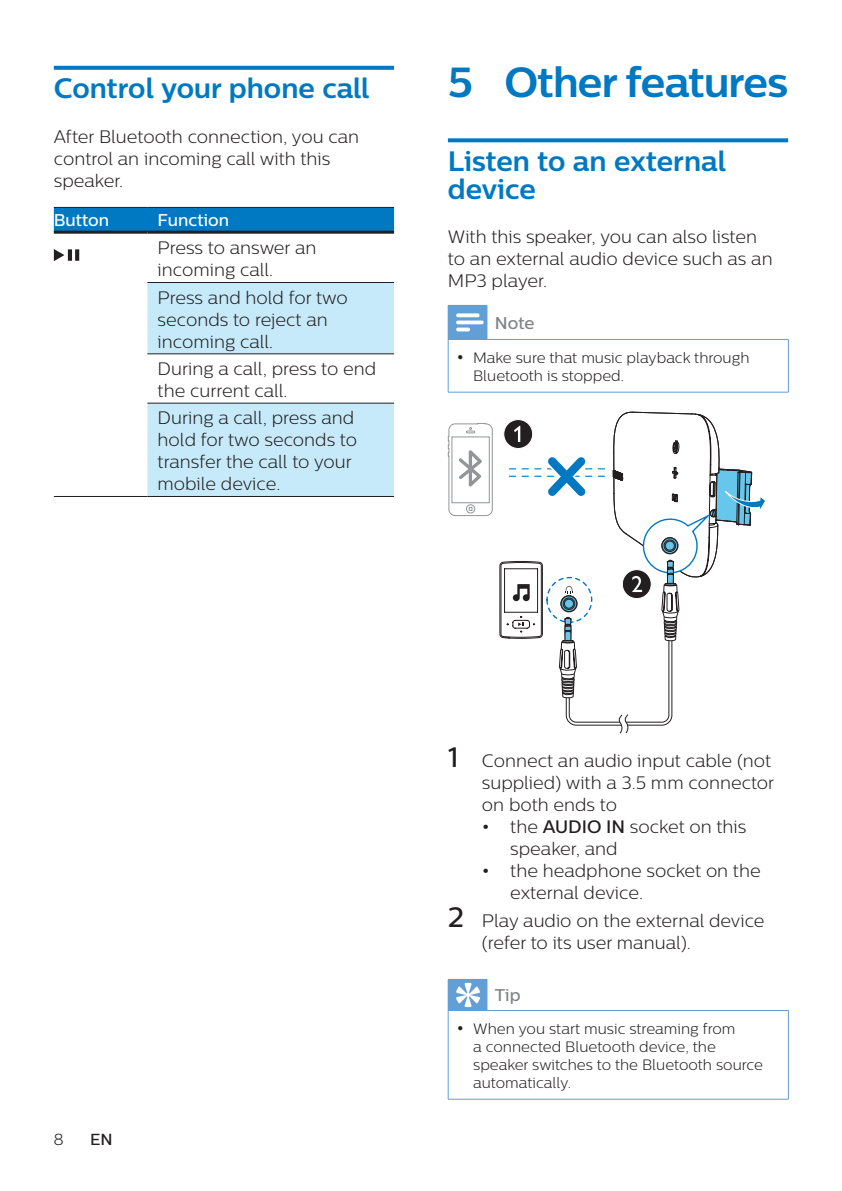
<style>
.page{position:relative;width:842px;height:1191px;background:#fff}
.page>*{position:absolute;margin:0;border:0;box-sizing:border-box;transform-origin:0 0}
.t1{font:700 42px "Centrale Sans";letter-spacing:-.02em;color:#0079c2}
.t2{font:700 28px/28px "Centrale Sans";color:#0079c2}
.t3{font:300 18px/22px "Centrale Sans";color:#231f20}
.t4{font:500 17px "Centrale Sans";color:#fff}
.t5{font:500 17px "Centrale Sans";letter-spacing:-.005em;color:#808285}
.t6{font:500 16px "Centrale Sans";color:#231f20}
.t7{font:300 16px "Centrale Sans";color:#231f20}
.t8{font:300 15px/18px "Centrale Sans";color:#231f20}
.s1{font-family:"Gill Sans Alt One WGL Light";font-weight:400;font-size:17px}
.s2{font-weight:500;font-size:28px}
.s3{font-weight:700}
.s4{font-weight:500}
</style>
<div class="page">
<svg style="left:54px;top:66px;width:340px;height:4px"></svg>
<div style="left:54px;top:208px;width:340px;height:23px;background:#0079c2"></div>
<svg style="left:147px;top:283px;width:247px;height:213px;fill:#c6eafa"></svg>
<hr style="left:54px;top:207px;width:93px;height:1px;background:#231f20">
<hr style="left:147px;top:207px;width:247px;height:1px;background:#231f20">
<hr style="left:147px;top:282px;width:247px;height:1px;background:#231f20">
<hr style="left:147px;top:353px;width:247px;height:1px;background:#231f20">
<hr style="left:147px;top:402px;width:247px;height:1px;background:#231f20">
<hr style="left:54px;top:496px;width:93px;height:1px;background:#231f20">
<hr style="left:147px;top:496px;width:247px;height:1px;background:#231f20">
<hr style="left:54px;top:231px;width:93px;height:3px;background:#231f20">
<hr style="left:147px;top:231px;width:247px;height:3px;background:#231f20">
<svg style="left:54px;top:249px;width:10px;height:12px"></svg>
<svg style="left:75px;top:249px;width:4px;height:12px"></svg>
<svg style="left:68px;top:249px;width:4px;height:12px"></svg>
<svg style="left:448px;top:138px;width:340px;height:4px"></svg>
<div style="left:448px;top:305px;width:39px;height:34px;background:#629fd5"></div>
<hr style="left:788px;top:340px;width:1px;height:52px;background:#629fd5">
<hr style="left:448px;top:339px;width:1px;height:53px;background:#629fd5">
<hr style="left:448px;top:392px;width:39px;height:1px;background:#629fd5">
<hr style="left:487px;top:392px;width:302px;height:1px;background:#629fd5">
<hr style="left:487px;top:306px;width:1px;height:33px;background:#629fd5">
<hr style="left:487px;top:339px;width:302px;height:1px;background:#629fd5">
<svg style="left:456px;top:313px;width:28px;height:18px"></svg>
<svg style="left:448px;top:423px;width:45px;height:93px"></svg>
<svg style="left:499px;top:412px;width:266px;height:321px"></svg>
<div style="left:448px;top:979px;width:39px;height:31px;background:#629fd5"></div>
<hr style="left:788px;top:1010px;width:1px;height:89px;background:#629fd5">
<hr style="left:448px;top:1010px;width:1px;height:89px;background:#629fd5">
<hr style="left:448px;top:1098px;width:39px;height:1px;background:#629fd5">
<hr style="left:487px;top:1098px;width:302px;height:1px;background:#629fd5">
<hr style="left:487px;top:979px;width:1px;height:31px;background:#629fd5">
<hr style="left:487px;top:1010px;width:302px;height:1px;background:#629fd5">
<svg style="left:456px;top:982px;width:24px;height:25px"></svg>
<h2 class="t2" style="left:54px;top:74px;width:317px">Control your phone call</h2>
<p class="t3" style="left:54px;top:125px;width:307px">After Bluetooth connection, you can control an incoming call with this speaker.</p>
<p class="t4" style="left:54px;top:210px;width:57px">Button</p>
<p class="t4" style="left:158px;top:210px;width:73px">Function</p>
<p class="t3" style="left:158px;top:237px;width:160px">Press to answer an incoming call.</p>
<p class="t3" style="left:158px;top:286px;width:192px">Press and hold for two seconds to reject an incoming call.</p>
<p class="t3" style="left:158px;top:357px;width:220px">During a call, press to end the current call.</p>
<p class="t3" style="left:158px;top:407px;width:201px">During a call, press and hold for two seconds to transfer the call to your mobile device.</p>
<h1 class="t1" style="left:448px;top:57px;width:342px">5 Other features</h1>
<h2 class="t2" style="left:448px;top:146px;width:280px">Listen to an external device</h2>
<p class="t3" style="left:448px;top:226px;width:326px">With this speaker, you can also listen to an external audio device such as an<br>MP3 player.</p>
<p class="t5" style="left:495px;top:313px;width:41px">Note</p>
<p class="t8" style="left:473px;top:348px;width:278px;text-indent:-17px"><span class="s1">•</span> Make sure that music playback through<br>Bluetooth is stopped.</p>
<p class="t7" style="left:54px;top:1130px;width:11px">8</p>
<p class="t6" style="left:90px;top:1130px;width:24px">EN</p>
<p class="t3" style="left:482px;top:749px;width:294px;text-indent:-34px"><span class="s2">1</span> Connect an audio input cable (not supplied) with a 3.5 mm connector on both ends to</p>
<p class="t3" style="left:510px;top:815px;width:238px;text-indent:-28px"><span class="s3">•</span> the <span class="s4">AUDIO IN</span> socket on this speaker, and</p>
<p class="t3" style="left:510px;top:859px;width:252px;text-indent:-28px"><span class="s3">•</span> the headphone socket on the external device.</p>
<p class="t3" style="left:482px;top:909px;width:284px;text-indent:-34px"><span class="s2">2</span> Play audio on the external device (refer to its user manual).</p>
<p class="t5" style="left:495px;top:985px;width:27px">Tip</p>
<p class="t8" style="left:473px;top:1019px;width:291px;text-indent:-17px"><span class="s1">•</span> When you start music streaming from<br>a connected Bluetooth device, the speaker switches to the Bluetooth source automatically.</p>
</div>
